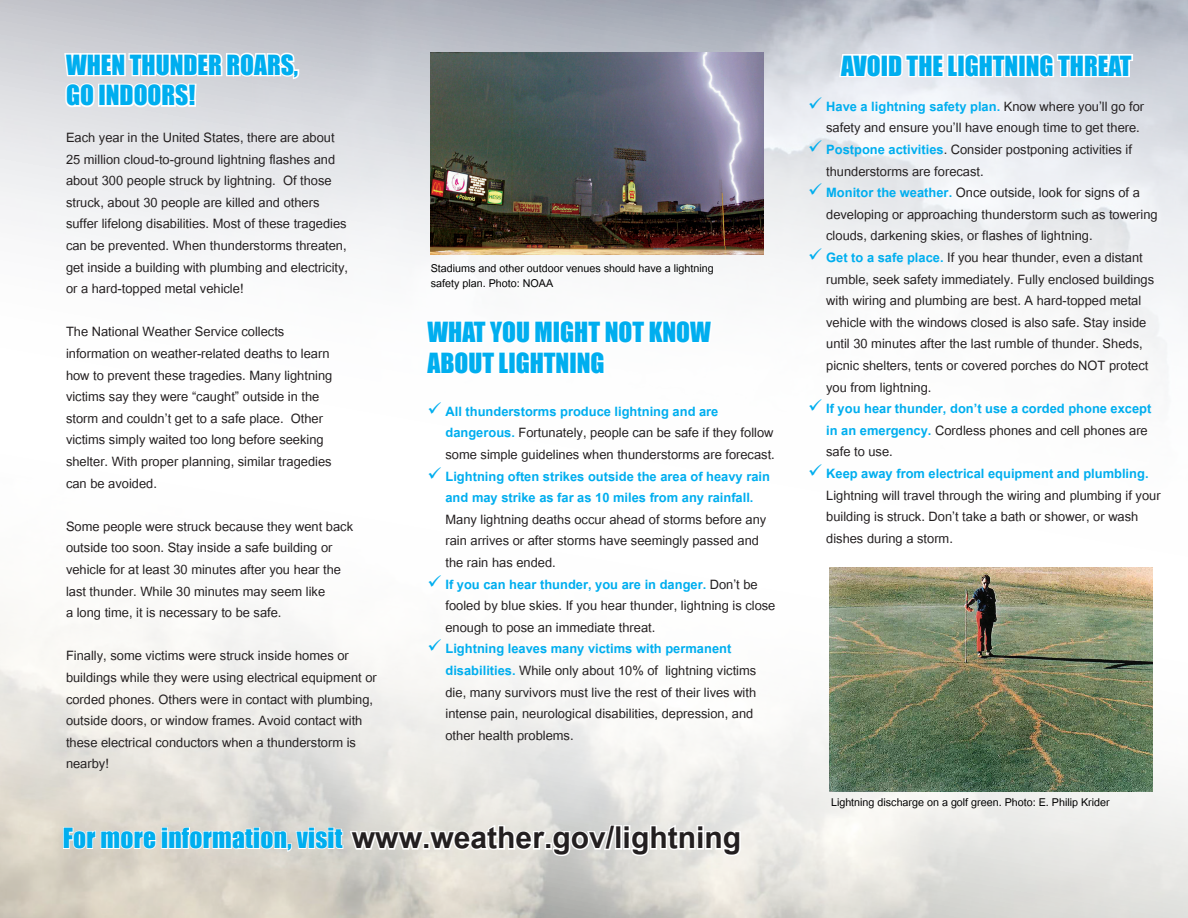
<style>
.page{position:relative;width:1188px;height:918px;background:#fff}
.page>*{position:absolute;margin:0;border:0;box-sizing:border-box;transform-origin:0 0}
.t1{font:700 42px "Utsaah";color:#231f20}
.subhead{font:25.5px/30.6px "Impact";color:#00aeef}
.subhead-2{font:18px/21.6px "Utsaah";color:#231f20}
.t2{font:700 18px/21.6px "Utsaah";color:#00aeef}
.subhead-3{font:15px/15px "Utsaah";color:#000}
.s1{font-weight:700;color:#00aeef}
.s2{font-family:"Impact";font-weight:400;font-size:25.5px;color:#00aeef}
.s3{font-weight:400;color:#231f20}
</style>
<div class="page">
<img style="left:0;top:0;width:1188px;height:918px">
<svg style="left:63px;top:31px;width:239px;height:82px"></svg>
<svg style="left:424px;top:283px;width:290px;height:98px"></svg>
<svg style="left:837px;top:32px;width:298px;height:80px"></svg>
<svg style="left:62px;top:822px;width:556px;height:40px"></svg>
<div style="left:615px;top:825px;width:7px;height:25px;border:3px solid #fff"></div>
<div style="left:623px;top:825px;width:7px;height:7px;border:3px solid #fff"></div>
<div style="left:623px;top:831px;width:7px;height:19px;border:3px solid #fff"></div>
<svg style="left:629px;top:822px;width:68px;height:36px"></svg>
<div style="left:697px;top:831px;width:7px;height:19px;border:3px solid #fff"></div>
<svg style="left:704px;top:829px;width:39px;height:29px"></svg>
<img style="left:431px;top:52px;width:332px;height:203px">
<img style="left:830px;top:568px;width:322px;height:223px">
<svg style="left:429px;top:402px;width:12px;height:12px"></svg>
<svg style="left:429px;top:467px;width:12px;height:11px"></svg>
<svg style="left:429px;top:575px;width:12px;height:11px"></svg>
<svg style="left:429px;top:639px;width:12px;height:12px"></svg>
<svg style="left:809px;top:97px;width:13px;height:12px"></svg>
<svg style="left:809px;top:140px;width:13px;height:12px"></svg>
<svg style="left:809px;top:183px;width:13px;height:12px"></svg>
<svg style="left:809px;top:248px;width:13px;height:12px"></svg>
<svg style="left:809px;top:399px;width:13px;height:12px"></svg>
<svg style="left:809px;top:464px;width:13px;height:12px"></svg>
<p class="subhead" style="left:66px;top:49px;width:234px">WHEN THUNDER ROARS,<br>GO INDOORS!</p>
<p class="subhead-2" style="left:66px;top:128px;width:270px">Each year in the United States, there are about</p>
<p class="subhead-2" style="left:66px;top:150px;width:271px">25 million cloud-to-ground lightning flashes and</p>
<p class="subhead-2" style="left:66px;top:171px;width:267px">about 300 people struck by lightning. Of those</p>
<p class="subhead-2" style="left:66px;top:193px;width:255px">struck, about 30 people are killed and others</p>
<p class="subhead-2" style="left:66px;top:214px;width:282px">suffer lifelong disabilities. Most of these tragedies</p>
<p class="subhead-2" style="left:66px;top:236px;width:282px">can be prevented. When thunderstorms threaten,</p>
<p class="subhead-2" style="left:66px;top:258px;width:284px">get inside a building with plumbing and electricity,</p>
<p class="subhead-2" style="left:66px;top:279px;width:179px">or a hard-topped metal vehicle!</p>
<p class="subhead-2" style="left:66px;top:322px;width:220px">The National Weather Service collects</p>
<p class="subhead-2" style="left:66px;top:344px;width:265px">information on weather-related deaths to learn</p>
<p class="subhead-2" style="left:66px;top:366px;width:268px">how to prevent these tragedies. Many lightning</p>
<p class="subhead-2" style="left:66px;top:387px;width:255px">victims say they were “caught” outside in the</p>
<p class="subhead-2" style="left:66px;top:409px;width:259px">storm and couldn’t get to a safe place. Other</p>
<p class="subhead-2" style="left:66px;top:430px;width:259px">victims simply waited too long before seeking</p>
<p class="subhead-2" style="left:66px;top:452px;width:267px">shelter. With proper planning, similar tragedies</p>
<p class="subhead-2" style="left:66px;top:474px;width:92px">can be avoided.</p>
<p class="subhead-2" style="left:66px;top:517px;width:289px">Some people were struck because they went back</p>
<p class="subhead-2" style="left:66px;top:538px;width:268px">outside too soon. Stay inside a safe building or</p>
<p class="subhead-2" style="left:66px;top:560px;width:277px">vehicle for at least 30 minutes after you hear the</p>
<p class="subhead-2" style="left:66px;top:582px;width:261px">last thunder. While 30 minutes may seem like</p>
<p class="subhead-2" style="left:66px;top:603px;width:217px">a long time, it is necessary to be safe.</p>
<p class="subhead-2" style="left:66px;top:646px;width:312px">Finally, some victims were struck inside homes or buildings while they were using electrical equipment or corded phones. Others were in contact with plumbing, outside doors, or window frames. Avoid contact with these electrical conductors when a thunderstorm is nearby!</p>
<p class="subhead-3" style="left:431px;top:261px;width:284px">Stadiums and other outdoor venues should have a lightning safety plan. Photo: NOAA</p>
<p class="subhead" style="left:428px;top:316px;width:285px">WHAT YOU MIGHT NOT KNOW<br>ABOUT LIGHTNING</p>
<p class="subhead-2" style="left:446px;top:402px;width:331px"><span class="s1">All thunderstorms produce lightning and are dangerous.</span> Fortunately, people can be safe if they follow some simple guidelines when thunderstorms are forecast.</p>
<p class="subhead-2" style="left:446px;top:467px;width:326px"><span class="s1">Lightning often strikes outside the area of heavy rain and may strike as far as 10 miles from any rainfall.<br></span>Many lightning deaths occur ahead of storms before any rain arrives or after storms have seemingly passed and the rain has ended.</p>
<p class="subhead-2" style="left:446px;top:575px;width:331px"><span class="s1">If you can hear thunder, you are in danger.</span> Don’t be fooled by blue skies. If you hear thunder, lightning is close enough to pose an immediate threat.</p>
<p class="subhead-2" style="left:446px;top:639px;width:312px"><span class="s1">Lightning leaves many victims with permanent disabilities.</span> While only about 10% of lightning victims die, many survivors must live the rest of their lives with intense pain, neurological disabilities, depression, and other health problems.</p>
<p class="t1" style="left:63px;top:817px;width:680px"><span class="s2">For more information, visit</span> www.weather.gov/lightning</p>
<p class="subhead" style="left:841px;top:50px;width:292px">AVOID THE LIGHTNING THREAT</p>
<p class="subhead-2" style="left:826px;top:97px;width:319px"><span class="s1">Have a lightning safety plan.</span> Know where you’ll go for safety and ensure you’ll have enough time to get there.</p>
<p class="subhead-2" style="left:826px;top:140px;width:307px"><span class="s1">Postpone activities</span>. Consider postponing activities if thunderstorms are forecast.</p>
<p class="subhead-2" style="left:826px;top:183px;width:333px"><span class="s1">Monitor the weather.</span> Once outside, look for signs of a developing or approaching thunderstorm such as towering clouds, darkening skies, or flashes of lightning.</p>
<p class="subhead-2" style="left:826px;top:248px;width:329px"><span class="s1">Get to a safe place.</span> If you hear thunder, even a distant rumble, seek safety immediately. Fully enclosed buildings with wiring and plumbing are best. A hard-topped metal vehicle with the windows closed is also safe. Stay inside until 30 minutes after the last rumble of thunder. Sheds, picnic shelters, tents or covered porches do NOT protect you from lightning.</p>
<p class="t2" style="left:826px;top:399px;width:327px">If you hear thunder, don’t use a corded phone except in an emergency. <span class="s3">Cordless phones and cell phones are safe to use.</span></p>
<p class="subhead-2" style="left:826px;top:464px;width:336px"><span class="s1">Keep away from electrical equipment and plumbling.<br></span>Lightning will travel through the wiring and plumbing if your building is struck. Don’t take a bath or shower, or wash dishes during a storm.</p>
<p class="subhead-3" style="left:831px;top:796px;width:280px">Lightning discharge on a golf green. Photo: E. Philip Krider</p>
</div>
